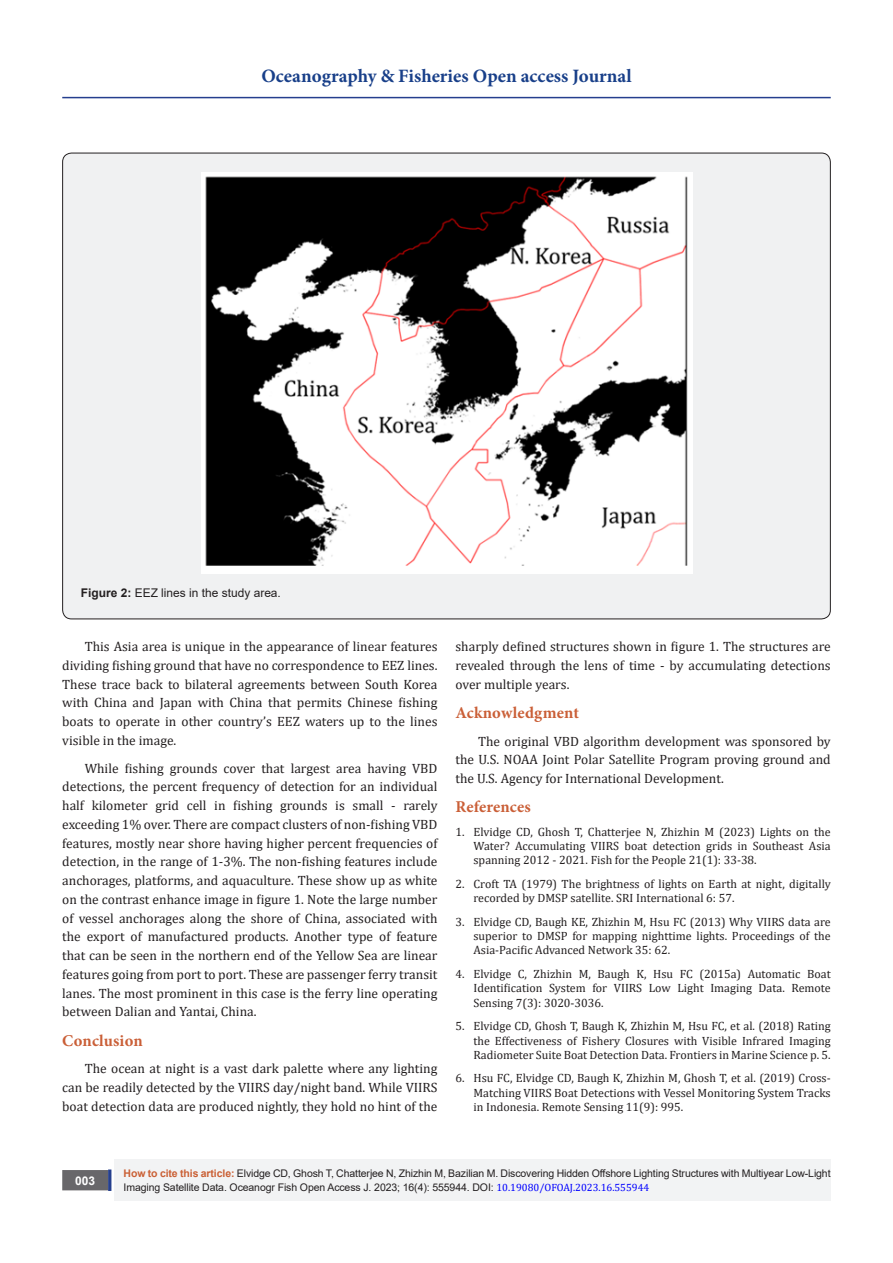
<style>
.page{position:relative;width:893px;height:1263px;background:#fff}
.page>*{position:absolute;margin:0;border:0;box-sizing:border-box;transform-origin:0 0}
.t1{font:700 18.9px "Minion Pro";color:#183f89}
.t2{font:700 16.5px "Minion Pro";letter-spacing:.01em;color:#ca5f37}
.t3{font:13.5px/18.8px "Cambria";color:#231f20;text-align:justify}
.t4{font:12px/14.4px "Cambria";color:#231f20;text-align:justify}
.t5{font:12px "Arial";color:#231f20}
.t6{font:700 12px "Arial";color:#fff}
.t7{font:10.5px/13.5px "Arial";letter-spacing:-.01em;color:#231f20}
.s1{font-weight:700}
.s2{font-weight:700;color:#ca6035}
.s3{font-family:"Cambria";color:#00f}
</style>
<div class="page">
<div style="left:115px;top:1160px;width:716px;height:41px;background:#f2f3f4"></div>
<div style="left:63px;top:1171px;width:44px;height:18px;background:#68676a"></div>
<div style="left:62px;top:1170px;width:46px;height:20px;border:2px solid #68676a"></div>
<div style="left:108px;top:1169px;width:3px;height:22px;background:#253f8e;border:2px solid #253f8e"></div>
<hr style="left:62px;top:97px;width:769px;height:1px;background:#253f8e">
<div style="left:63px;top:153px;width:767px;height:466px;background:#f0f1f2;border-radius:9px"></div>
<img style="left:202px;top:172px;width:490px;height:402px">
<h1 class="t1" style="left:261px;top:63px;width:372px">Oceanography &amp; Fisheries Open access Journal</h1>
<p class="t5" style="left:81px;top:585px;width:201px"><span class="s1">Figure 2:</span> EEZ lines in the study area.</p>
<p class="t3" style="left:62px;top:637px;width:377px;text-indent:22px">This Asia area is unique in the appearance of linear features dividing fishing ground that have no correspondence to EEZ lines.<br>These trace back to bilateral agreements between South Korea with China and Japan with China that permits Chinese fishing boats to operate in other country’s EEZ waters up to the lines visible in the image.</p>
<p class="t3" style="left:62px;top:758px;width:377px;text-indent:22px">While fishing grounds cover that largest area having VBD detections, the percent frequency of detection for an individual half kilometer grid cell in fishing grounds is small - rarely exceeding 1% over. There are compact clusters of non-fishing VBD features, mostly near shore having higher percent frequencies of detection, in the range of 1-3%. The non-fishing features include anchorages, platforms, and aquaculture. These show up as white on the contrast enhance image in figure 1. Note the large number of vessel anchorages along the shore of China, associated with the export of manufactured products. Another type of feature that can be seen in the northern end of the Yellow Sea are linear features going from port to port. These are passenger ferry transit lanes. The most prominent in this case is the ferry line operating between Dalian and Yantai, China.</p>
<p class="t2" style="left:62px;top:1029px;width:82px">Conclusion</p>
<p class="t3" style="left:62px;top:1059px;width:377px;text-indent:22px">The ocean at night is a vast dark palette where any lighting can be readily detected by the VIIRS day/night band. While VIIRS boat detection data are produced nightly, they hold no hint of the</p>
<p class="t3" style="left:455px;top:637px;width:377px">sharply defined structures shown in figure 1. The structures are revealed through the lens of time - by accumulating detections over multiple years.</p>
<p class="t2" style="left:455px;top:701px;width:125px">Acknowledgment</p>
<p class="t3" style="left:455px;top:731px;width:377px;text-indent:22px">The original VBD algorithm development was sponsored by the U.S. NOAA Joint Polar Satellite Program proving ground and the U.S. Agency for International Development.</p>
<p class="t2" style="left:455px;top:795px;width:77px">References</p>
<p class="t4" style="left:473px;top:824px;width:359px;text-indent:-18px">1. Elvidge CD, Ghosh T, Chatterjee N, Zhizhin M (2023) Lights on the Water? Accumulating VIIRS boat detection grids in Southeast Asia spanning 2012 - 2021. Fish for the People 21(1): 33-38.</p>
<p class="t4" style="left:473px;top:876px;width:359px;text-indent:-18px">2. Croft TA (1979) The brightness of lights on Earth at night, digitally recorded by DMSP satellite. SRI International 6: 57.</p>
<p class="t4" style="left:473px;top:914px;width:359px;text-indent:-18px">3. Elvidge CD, Baugh KE, Zhizhin M, Hsu FC (2013) Why VIIRS data are superior to DMSP for mapping nighttime lights. Proceedings of the Asia-Pacific Advanced Network 35: 62.</p>
<p class="t4" style="left:473px;top:966px;width:359px;text-indent:-18px">4. Elvidge C, Zhizhin M, Baugh K, Hsu FC (2015a) Automatic Boat Identification System for VIIRS Low Light Imaging Data. Remote Sensing 7(3): 3020-3036.</p>
<p class="t4" style="left:473px;top:1019px;width:359px;text-indent:-18px">5. Elvidge CD, Ghosh T, Baugh K, Zhizhin M, Hsu FC, et al. (2018) Rating the Effectiveness of Fishery Closures with Visible Infrared Imaging Radiometer Suite Boat Detection Data. Frontiers in Marine Science p. 5.</p>
<p class="t4" style="left:473px;top:1071px;width:359px;text-indent:-18px">6. Hsu FC, Elvidge CD, Baugh K, Zhizhin M, Ghosh T, et al. (2019) Cross-Matching VIIRS Boat Detections with Vessel Monitoring System Tracks in Indonesia. Remote Sensing 11(9): 995.</p>
<p class="t6" style="left:75px;top:1172px;width:22px">003</p>
<p class="t7" style="left:124px;top:1167px;width:708px"><span class="s2">How to cite this article:</span> Elvidge CD, Ghosh T, Chatterjee N, Zhizhin M, Bazilian M. Discovering Hidden Offshore Lighting Structures with Multiyear Low-Light<br>Imaging Satellite Data. Oceanogr Fish Open Access J. 2023; 16(4): 555944. DOI: <span class="s3">10.19080/OFOAJ.2023.16.555944</span></p>
</div>
